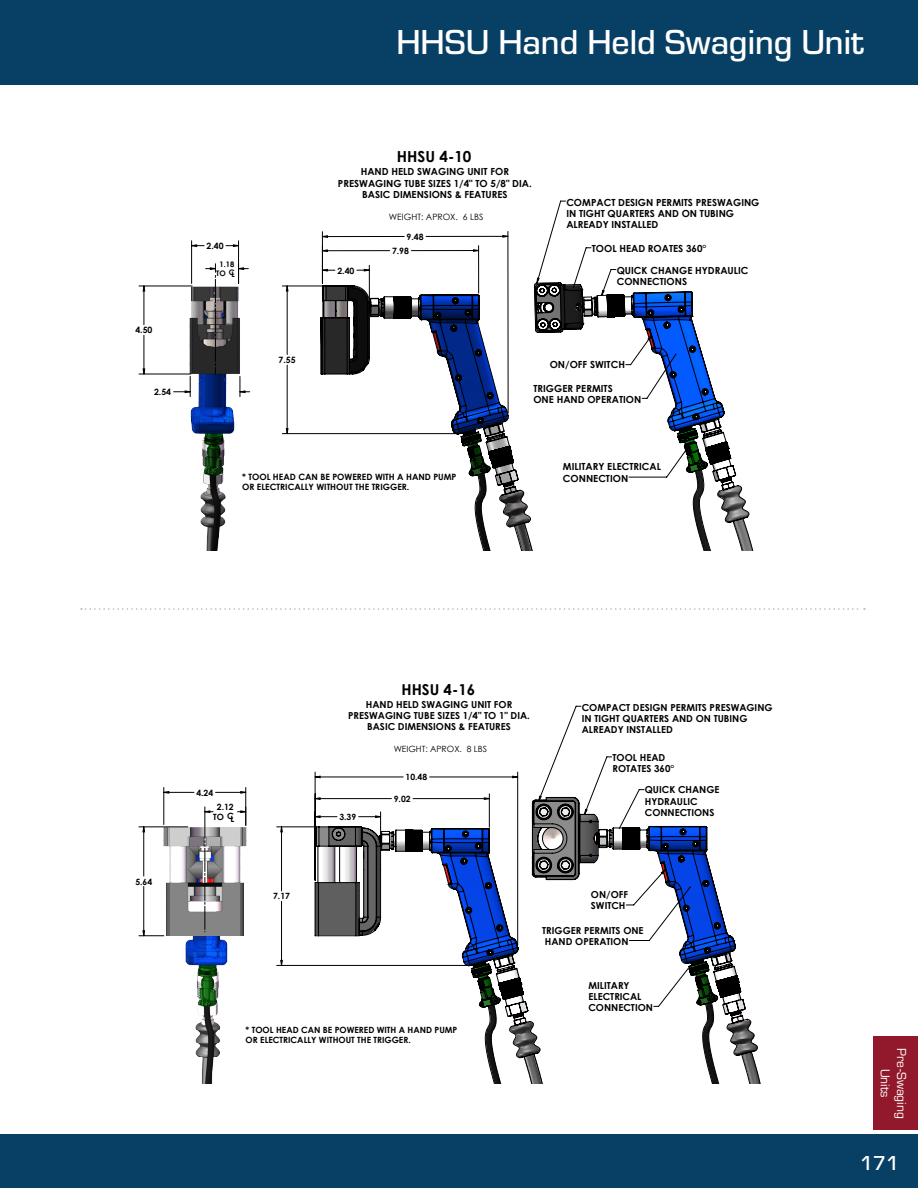
<style>
.page{position:relative;width:918px;height:1188px;background:#fff}
.page>*{position:absolute;margin:0;border:0;box-sizing:border-box;transform-origin:0 0}
.t1{font:500 36px "Eurostile";color:#fff}
.t2{font:500 21px "Eurostile";color:#fff}
.t3{font:700 15.15px "Century Gothic";color:#000}
.t4{font:700 15px "Century Gothic";color:#000}
.t5{font:13.5px "Eurostile";color:#fff}
.t6{font:700 9.75px/11.2px "Century Gothic";color:#000}
.t7{font:700 9.6px/11.2px "Century Gothic";color:#000}
.t8{font:700 8.7px/10.2px "Century Gothic";color:#000}
.t9{font:8.7px "Century Gothic";color:#000}
.t10{font:700 8.55px/10.4px "Century Gothic";color:#000;text-align:center}
.t11{font:8.55px "Century Gothic";color:#000}
.t12{font:700 7.65px/9.1px "Century Gothic";color:#000;text-align:center}
</style>
<div class="page">
<div style="left:0;top:0;width:918px;height:85px;background:#084065"></div>
<div style="left:0;top:1134px;width:918px;height:54px;background:#084065"></div>
<svg style="left:81px;top:608px;width:784px;height:2px"></svg>
<div style="left:874px;top:1037px;width:44px;height:93px;background:#92192c"></div>
<img style="left:195px;top:966px;width:26px;height:117px">
<svg style="left:539px;top:706px;width:106px;height:90px"></svg>
<hr style="left:315px;top:772px;width:1px;height:108px;background:#000">
<hr style="left:517px;top:772px;width:1px;height:173px;background:#000">
<hr style="left:277px;top:965px;width:191px;height:1px;background:#000">
<hr style="left:139px;top:827px;width:49px;height:1px;background:#000">
<svg style="left:143px;top:776px;width:375px;height:189px"></svg>
<svg style="left:315px;top:826px;width:217px;height:257px"></svg>
<svg style="left:532px;top:799px;width:229px;height:284px"></svg>
<svg style="left:538px;top:796px;width:153px;height:171px"></svg>
<img style="left:200px;top:434px;width:26px;height:116px">
<hr style="left:508px;top:231px;width:1px;height:182px;background:#000">
<hr style="left:322px;top:232px;width:1px;height:52px;background:#000">
<hr style="left:139px;top:286px;width:53px;height:1px;background:#000">
<hr style="left:139px;top:374px;width:52px;height:1px;background:#000">
<svg style="left:536px;top:201px;width:81px;height:81px"></svg>
<svg style="left:143px;top:236px;width:365px;height:198px"></svg>
<svg style="left:321px;top:285px;width:213px;height:265px"></svg>
<svg style="left:534px;top:282px;width:219px;height:268px"></svg>
<p class="t8" style="left:135px;top:325px;width:19px">4.50</p>
<p class="t8" style="left:154px;top:387px;width:19px">2.54</p>
<p class="t8" style="left:207px;top:240px;width:19px">2.40</p>
<p class="t12" style="left:216px;top:259px;width:20px">1.18<br>T O CL</p>
<p class="t8" style="left:279px;top:355px;width:19px">7.55</p>
<p class="t1" style="left:396px;top:18px;width:469px">HHSU Hand Held Swaging Unit</p>
<p class="t3" style="left:397px;top:145px;width:76px">HHSU 4-10</p>
<p class="t6" style="left:338px;top:166px;width:195px;text-align:center">HAND HELD SWAGING UNIT FOR<br>PRESWAGING TUBE SIZES 1/4" TO 5/8" DIA.<br>BASIC DIMENSIONS &amp; FEATURES</p>
<p class="t9" style="left:389px;top:210px;width:96px">WEIGHT: APROX. 6 LBS</p>
<p class="t8" style="left:407px;top:231px;width:19px">9.48</p>
<p class="t8" style="left:337px;top:265px;width:19px">2.40</p>
<p class="t8" style="left:392px;top:245px;width:19px">7.98</p>
<p class="t6" style="left:566px;top:196px;width:195px">COMPACT DESIGN PERMITS PRESWAGING<br>IN TIGHT QUARTERS AND ON TUBING<br>ALREADY INSTALLED</p>
<p class="t6" style="left:592px;top:242px;width:116px">TOOL HEAD ROATES 360°</p>
<p class="t6" style="left:617px;top:265px;width:133px">QUICK CHANGE HYDRAULIC<br>CONNECTIONS</p>
<p class="t6" style="left:550px;top:359px;width:77px">ON/OFF SWITCH</p>
<p class="t6" style="left:533px;top:382px;width:109px">TRIGGER PERMITS<br>ONE HAND OPERATION</p>
<p class="t8" style="left:242px;top:471px;width:216px">* TOOL HEAD CAN BE POWERED WITH A HAND PUMP<br>OR ELECTRICALLY WITHOUT THE TRIGGER.</p>
<p class="t6" style="left:563px;top:461px;width:100px">MILITARY ELECTRICAL<br>CONNECTION</p>
<p class="t10" style="left:135px;top:876px;width:18px">5.64</p>
<p class="t10" style="left:196px;top:787px;width:18px">4.24</p>
<p class="t10" style="left:213px;top:801px;width:23px">2.12<br>T O CL</p>
<p class="t4" style="left:402px;top:678px;width:75px">HHSU 4-16</p>
<p class="t7" style="left:348px;top:698px;width:183px;text-align:center">HAND HELD SWAGING UNIT FOR<br>PRESWAGING TUBE SIZES 1/4" TO 1" DIA.<br>BASIC DIMENSIONS &amp; FEATURES</p>
<p class="t11" style="left:394px;top:743px;width:95px">WEIGHT: APROX. 8 LBS</p>
<p class="t10" style="left:406px;top:772px;width:23px">10.48</p>
<p class="t10" style="left:339px;top:811px;width:18px">3.39</p>
<p class="t10" style="left:394px;top:793px;width:18px">9.02</p>
<p class="t7" style="left:582px;top:701px;width:192px">COMPACT DESIGN PERMITS PRESWAGING<br>IN TIGHT QUARTERS AND ON TUBING<br>ALREADY INSTALLED</p>
<p class="t7" style="left:613px;top:751px;width:63px">TOOL HEAD<br>ROTATES 360°</p>
<p class="t7" style="left:645px;top:784px;width:76px">QUICK CHANGE<br>HYDRAULIC<br>CONNECTIONS</p>
<p class="t10" style="left:273px;top:891px;width:18px">7.17</p>
<p class="t10" style="left:246px;top:1024px;width:213px;text-align:left">* TOOL HEAD CAN BE POWERED WITH A HAND PUMP<br>OR ELECTRICALLY WITHOUT THE TRIGGER.</p>
<p class="t7" style="left:591px;top:889px;width:39px">ON/OFF<br>SWITCH</p>
<p class="t7" style="left:542px;top:924px;width:103px">TRIGGER PERMITS ONE<br>HAND OPERATION</p>
<p class="t7" style="left:588px;top:979px;width:66px">MILITARY<br>ELECTRICAL<br>CONNECTION</p>
<p class="t5" style="left:911px;top:1048px;width:72px;rotate:90deg">Pre-Swaging</p>
<p class="t5" style="left:894px;top:1069px;width:31px;rotate:90deg">Units</p>
<h2 class="t2" style="left:860px;top:1149px;width:41px">171</h2>
</div>
